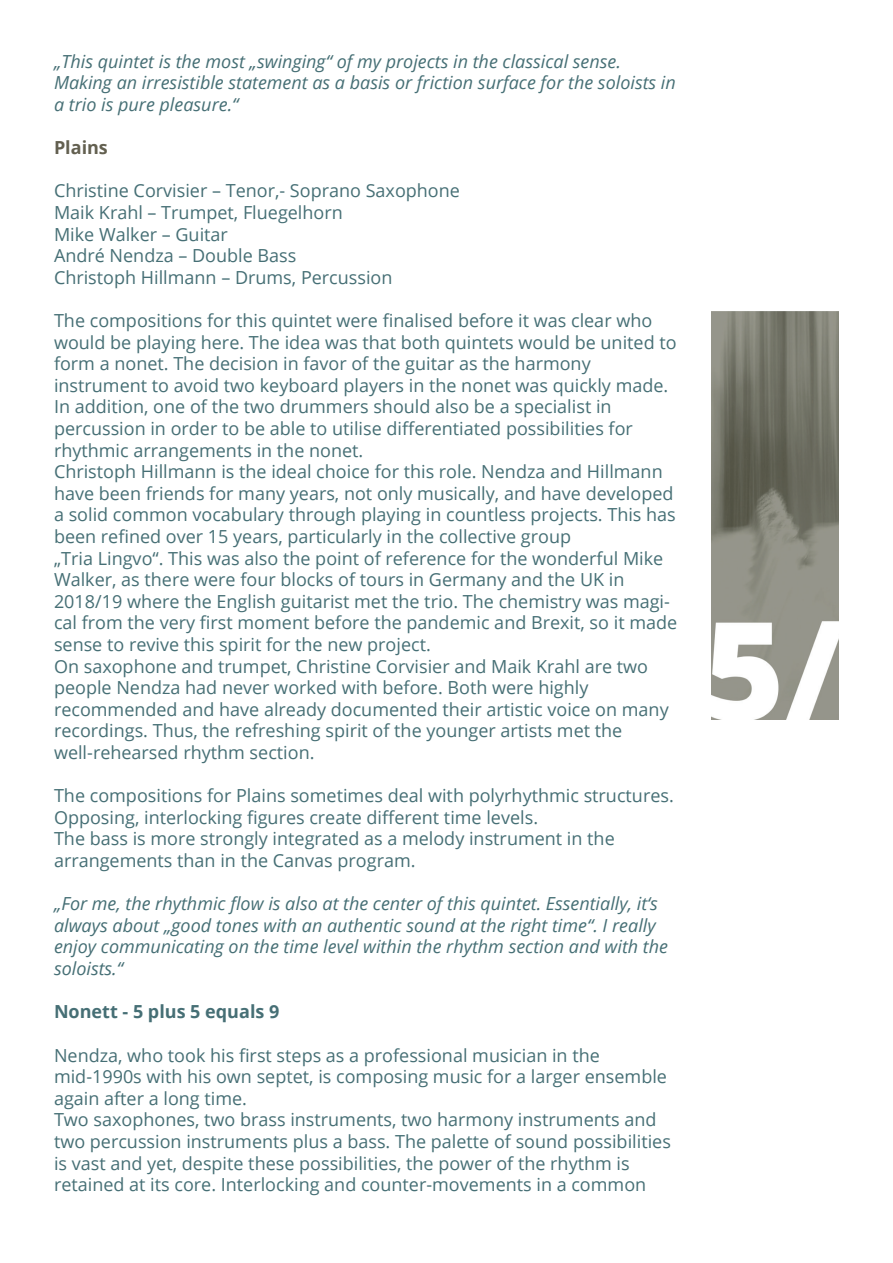
<style>
.page{position:relative;width:893px;height:1263px;background:#fff}
.page>*{position:absolute;margin:0;border:0;box-sizing:border-box;transform-origin:0 0}
.t1{font:18px/21.6px "Open Sans";color:#466f75}
.t2{font:italic 18px/21.6px "Open Sans";color:#466f75}
.t3{font:700 18px "Open Sans";color:#466f75}
.t4{font:700 18px "Open Sans";color:#636050}
</style>
<div class="page">
<img style="left:711px;top:311px;width:128px;height:409px">
<p class="t2" style="left:54px;top:50px;width:623px">„This quintet is the most „swinging“ of my projects in the classical sense.<br>Making an irresistible statement as a basis or friction surface for the soloists in a trio is pure pleasure.“</p>
<p class="t4" style="left:54px;top:135px;width:55px">Plains</p>
<p class="t1" style="left:54px;top:180px;width:407px">Christine Corvisier – Tenor,- Soprano Saxophone Maik Krahl – Trumpet, Fluegelhorn<br>Mike Walker – Guitar<br>André Nendza – Double Bass<br>Christoph Hillmann – Drums, Percussion</p>
<p class="t1" style="left:54px;top:309px;width:625px">The compositions for this quintet were finalised before it was clear who would be playing here. The idea was that both quintets would be united to form a nonet. The decision in favor of the guitar as the harmony instrument to avoid two keyboard players in the nonet was quickly made.<br>In addition, one of the two drummers should also be a specialist in percussion in order to be able to utilise differentiated possibilities for rhythmic arrangements in the nonet.<br>Christoph Hillmann is the ideal choice for this role. Nendza and Hillmann have been friends for many years, not only musically, and have developed a solid common vocabulary through playing in countless projects. This has been refined over 15 years, particularly in the collective group<br>„Tria Lingvo“. This was also the point of reference for the wonderful Mike Walker, as there were four blocks of tours in Germany and the UK in 2018/19 where the English guitarist met the trio. The chemistry was magi&shy;cal from the very first moment before the pandemic and Brexit, so it made sense to revive this spirit for the new project.<br>On saxophone and trumpet, Christine Corvisier and Maik Krahl are two people Nendza had never worked with before. Both were highly recommended and have already documented their artistic voice on many recordings. Thus, the refreshing spirit of the younger artists met the well-rehearsed rhythm section.</p>
<p class="t1" style="left:54px;top:784px;width:621px">The compositions for Plains sometimes deal with polyrhythmic structures.<br>Opposing, interlocking figures create different time levels.<br>The bass is more strongly integrated as a melody instrument in the arrangements than in the Canvas program.</p>
<p class="t2" style="left:54px;top:892px;width:615px">„For me, the rhythmic flow is also at the center of this quintet. Essentially, it‘s always about „good tones with an authentic sound at the right time“. I really enjoy communicating on the time level within the rhythm section and with the soloists.“</p>
<p class="t3" style="left:54px;top:999px;width:227px">Nonett - 5 plus 5 equals 9</p>
<p class="t1" style="left:54px;top:1044px;width:618px">Nendza, who took his first steps as a professional musician in the mid-1990s with his own septet, is composing music for a larger ensemble again after a long time.<br>Two saxophones, two brass instruments, two harmony instruments and two percussion instruments plus a bass. The palette of sound possibilities is vast and yet, despite these possibilities, the power of the rhythm is retained at its core. Interlocking and counter-movements in a common</p>
</div>
